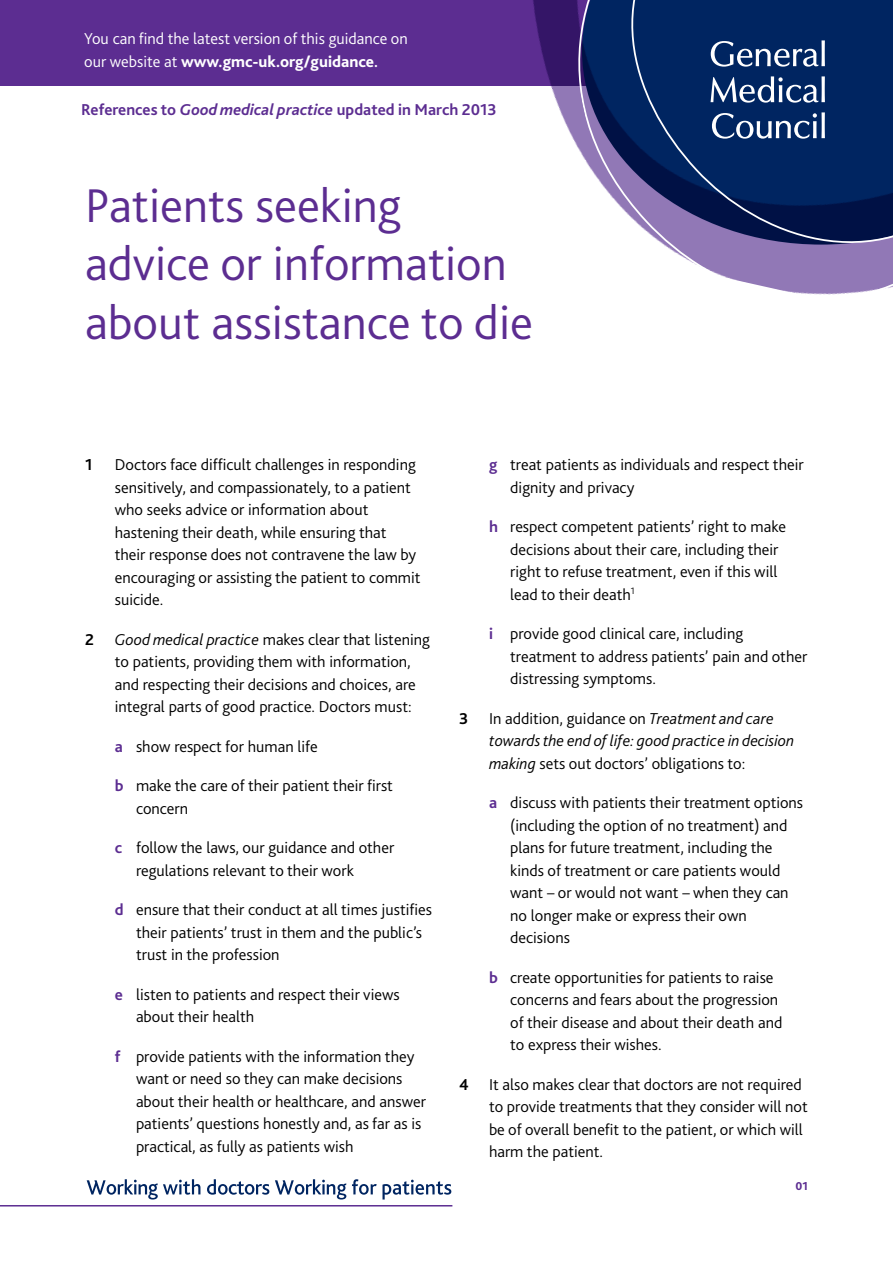
<style>
.page{position:relative;width:893px;height:1263px;background:#fff}
.page>*{position:absolute;margin:0;border:0;box-sizing:border-box;transform-origin:0 0}
.t1{font:300 49.5px/58.5px "Bliss 2";color:#5c2d91}
.t2{font:300 16.5px/22.5px "Bliss 2";color:#000}
.t3{font:italic 300 16.5px/22.5px "Bliss 2";color:#000}
.t4{font:300 16.5px/22.5px "Bliss 2";color:#fff}
.t5{font:700 16.5px "Bliss 2";color:#5c2d91}
.t6{font:700 16.5px "Bliss 2";color:#000}
.t7{font:800 12px "Bliss 2";color:#5c2d91}
.s1{font-weight:800}
.s2{font-weight:700}
.s3{font-style:italic}
.s4{font-weight:700;color:#5c2d91}
.s5{font-weight:700;font-style:normal}
.s6{font-style:normal}
</style>
<div class="page">
<div style="left:0;top:0;width:893px;height:85px;background:#5c2d91"></div>
<svg style="left:538px;top:0;width:355px;height:295px"></svg>
<svg style="left:87px;top:1179px;width:113px;height:20px"></svg>
<svg style="left:207px;top:1179px;width:62px;height:16px"></svg>
<svg style="left:275px;top:1179px;width:71px;height:20px"></svg>
<svg style="left:352px;top:1179px;width:99px;height:20px"></svg>
<hr style="left:0;top:1205px;width:452px;height:1px;background:#5c2d91">
<svg style="left:711px;top:40px;width:114px;height:27px;background:#435e8a"></svg>
<svg style="left:711px;top:76px;width:114px;height:27px"></svg>
<svg style="left:712px;top:112px;width:113px;height:27px"></svg>
<p class="t4" style="left:84px;top:27px;width:325px">You can find the latest version of this guidance on our website at <span class="s1">www.gmc-uk.org/guidance</span><span class="s2">.</span></p>
<p class="t5" style="left:81px;top:99px;width:417px">References to <span class="s3">Good medical practice</span> updated in March 2013</p>
<h1 class="t1" style="left:85px;top:175px;width:449px">Patients seeking advice or information about assistance to die</h1>
<p class="t6" style="left:85px;top:454px;width:9px">1</p>
<p class="t2" style="left:115px;top:453px;width:307px">Doctors face difficult challenges in responding sensitively, and compassionately, to a patient who seeks advice or information about hastening their death, while ensuring that their response does not contravene the law by encouraging or assisting the patient to commit suicide.</p>
<p class="t6" style="left:85px;top:629px;width:10px">2</p>
<p class="t2" style="left:115px;top:627px;width:317px"><span class="s3">Good medical practice</span> makes clear that listening to patients, providing them with information, and respecting their decisions and choices, are integral parts of good practice. Doctors must:</p>
<p class="t2" style="left:115px;top:734px;width:204px"><span class="s4">a</span> show respect for human life</p>
<p class="t2" style="left:136px;top:774px;width:258px;text-indent:-21px"><span class="s4">b</span> make the care of their patient their first concern</p>
<p class="t2" style="left:136px;top:836px;width:260px;text-indent:-21px"><span class="s4">c</span> follow the laws, our guidance and other regulations relevant to their work</p>
<p class="t2" style="left:136px;top:898px;width:297px;text-indent:-21px"><span class="s4">d</span> ensure that their conduct at all times justifies their patients’ trust in them and the public’s trust in the profession</p>
<p class="t2" style="left:136px;top:982px;width:265px;text-indent:-21px"><span class="s4">e</span> listen to patients and respect their views about their health</p>
<p class="t2" style="left:136px;top:1044px;width:292px;text-indent:-21px"><span class="s4">f</span> provide patients with the information they want or need so they can make decisions about their health or healthcare, and answer patients’ questions honestly and, as far as is practical, as fully as patients wish</p>
<p class="t2" style="left:510px;top:453px;width:295px;text-indent:-21px"><span class="s4">g</span> treat patients as individuals and respect their dignity and privacy</p>
<p class="t2" style="left:510px;top:515px;width:277px;text-indent:-21px"><span class="s4">h</span> respect competent patients’ right to make decisions about their care, including their right to refuse treatment, even if this will lead to their death<sup>1</sup></p>
<p class="t2" style="left:510px;top:622px;width:299px;text-indent:-21px"><span class="s4">i</span> provide good clinical care, including treatment to address patients’ pain and other distressing symptoms.</p>
<p class="t3" style="left:489px;top:706px;width:307px;text-indent:-30px"><span class="s5">3</span> <span class="s6">In addition, guidance on</span> Treatment and care towards the end of life: good practice in decision making <span class="s6">sets out doctors’ obligations to:</span></p>
<p class="t2" style="left:510px;top:791px;width:294px;text-indent:-21px"><span class="s4">a</span> discuss with patients their treatment options (including the option of no treatment) and plans for future treatment, including the kinds of treatment or care patients would want – or would not want – when they can no longer make or express their own decisions</p>
<p class="t2" style="left:510px;top:965px;width:274px;text-indent:-21px"><span class="s4">b</span> create opportunities for patients to raise concerns and fears about the progression of their disease and about their death and to express their wishes.</p>
<p class="t2" style="left:489px;top:1072px;width:320px;text-indent:-30px"><span class="s2">4</span> It also makes clear that doctors are not required to provide treatments that they consider will not be of overall benefit to the patient, or which will harm the patient.</p>
<p class="t7" style="left:795px;top:1179px;width:14px">01</p>
</div>
